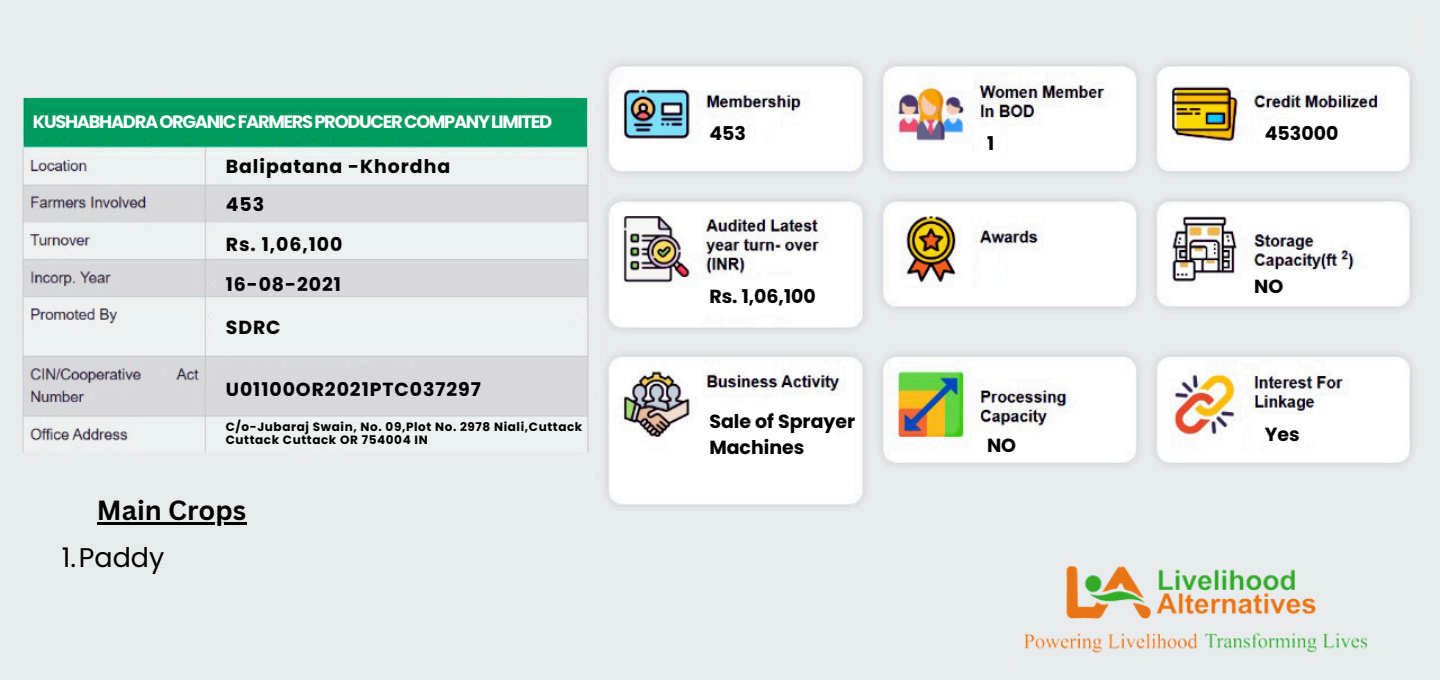
<style>
.page{position:relative;width:1440px;height:680px;background:#fff}
.page>*{position:absolute;margin:0;border:0;box-sizing:border-box;transform-origin:0 0}
.t1{font:700 27px "Canva Sans";color:#000}
.t2{font:27px "Poppins";color:#000}
.t3{font:700 18.9px "Poppins";letter-spacing:.05em;color:#000}
.t4{font:700 18.9px/25.8px "Poppins";color:#000}
.t5{font:700 18px "Poppins";letter-spacing:-.075em;color:#fff}
.t6{font:700 12px/13px "Poppins";letter-spacing:.05em;color:#000}
</style>
<div class="page">
<img style="left:0;top:0;width:1440px;height:679px">
<hr style="left:97px;top:522px;width:149px;height:3px;background:#000">
<h3 class="t5" style="left:33px;top:109px;width:521px">KUSHABHADRAORGANICFARMERSPRODUCERCOMPANYLIMITED</h3>
<h4 class="t3" style="left:226px;top:153px;width:226px">Balipatana -Khordha</h4>
<h4 class="t3" style="left:226px;top:191px;width:40px">453</h4>
<h4 class="t3" style="left:226px;top:231px;width:118px">Rs. 1,06,100</h4>
<h4 class="t3" style="left:226px;top:271px;width:117px">16-08-2021</h4>
<h4 class="t3" style="left:226px;top:314px;width:56px">SDRC</h4>
<h4 class="t3" style="left:226px;top:376px;width:257px">U01100OR2021PTC037297</h4>
<h3 class="t6" style="left:226px;top:420px;width:358px">C/o-Jubaraj Swain, No. 09,Plot No. 2978 Niali,Cuttack<br>Cuttack Cuttack OR 754004 IN</h3>
<h3 class="t1" style="left:97px;top:491px;width:151px">Main Crops</h3>
<p class="t2" style="left:62px;top:538px;width:104px">1.Paddy</p>
<h1 class="t3" style="left:709px;top:120px;width:38px">453</h1>
<p class="t3" style="left:709px;top:283px;width:108px">Rs. 1,06,100</p>
<h3 class="t4" style="left:709px;top:408px;width:147px">Sale of Sprayer<br>Machines</h3>
<h4 class="t3" style="left:987px;top:130px;width:9px">1</h4>
<h4 class="t3" style="left:987px;top:432px;width:31px">NO</h4>
<p class="t3" style="left:1265px;top:120px;width:75px">453000</p>
<h3 class="t3" style="left:1254px;top:273px;width:31px">NO</h3>
<h4 class="t3" style="left:1265px;top:420px;width:36px">Yes</h4>
</div>
